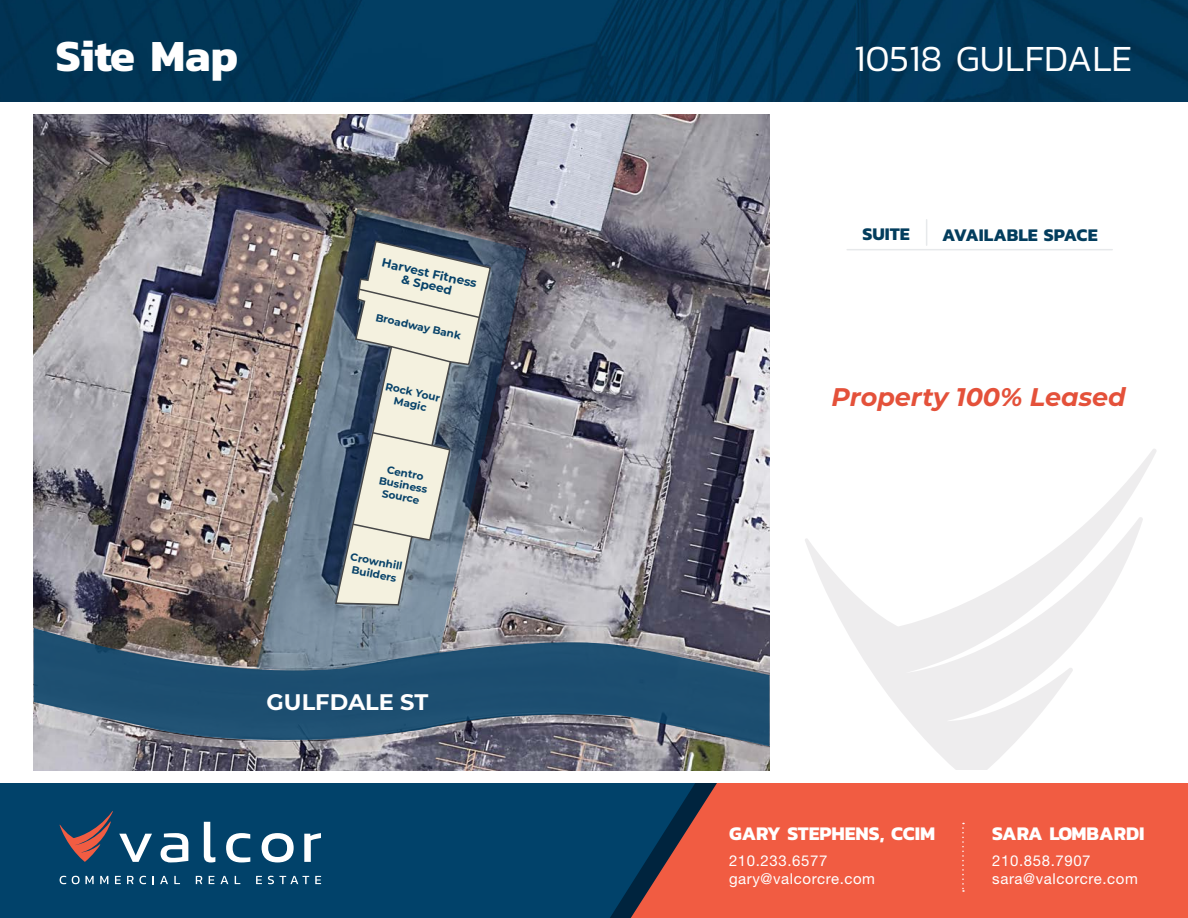
<style>
.page{position:relative;width:1188px;height:918px;background:#fff}
.page>*{position:absolute;margin:0;border:0;box-sizing:border-box;transform-origin:0 0}
.t1{font:700 45px "Kanit";color:#fff}
.big_title{font:300 37.5px "Kanit";color:#fff}
.t2{font:italic 700 25.5px "Montserrat";color:#e4513a}
.t3{font:700 22.5px "Montserrat";color:#fff}
.t4{font:700 19.5px "Kanit";color:#fff}
.t5{font:700 18px "Kanit";color:#033d5d}
.t6{font:15px/18px "Helvetica Neue LT Std";letter-spacing:.04em;color:#fff}
.t7{font:700 12px "Montserrat";color:#074269}
.t8{font:700 10.5px/12px "Montserrat";color:#074269;text-align:center}
</style>
<div class="page">
<div style="left:717px;top:783px;width:471px;height:135px;background:#f15c42"></div>
<svg style="left:695px;top:783px;width:22px;height:135px;fill:#f15c42"></svg>
<svg style="left:0;top:783px;width:695px;height:135px;fill:#01426a"></svg>
<svg style="left:119px;top:834px;width:33px;height:28px"></svg>
<svg style="left:161px;top:833px;width:27px;height:29px"></svg>
<svg style="left:204px;top:822px;width:11px;height:40px"></svg>
<svg style="left:226px;top:833px;width:24px;height:29px"></svg>
<svg style="left:262px;top:833px;width:32px;height:29px"></svg>
<svg style="left:304px;top:833px;width:17px;height:29px"></svg>
<svg style="left:60px;top:876px;width:6px;height:8px"></svg>
<svg style="left:72px;top:876px;width:22px;height:8px"></svg>
<svg style="left:100px;top:876px;width:8px;height:8px"></svg>
<svg style="left:115px;top:876px;width:6px;height:8px"></svg>
<svg style="left:127px;top:876px;width:19px;height:8px"></svg>
<svg style="left:152px;top:876px;width:2px;height:8px"></svg>
<svg style="left:160px;top:876px;width:8px;height:8px"></svg>
<svg style="left:174px;top:876px;width:6px;height:8px"></svg>
<svg style="left:196px;top:876px;width:6px;height:8px"></svg>
<svg style="left:209px;top:876px;width:5px;height:8px"></svg>
<svg style="left:220px;top:876px;width:8px;height:8px"></svg>
<svg style="left:235px;top:876px;width:5px;height:8px"></svg>
<svg style="left:256px;top:876px;width:6px;height:8px"></svg>
<svg style="left:268px;top:876px;width:41px;height:8px"></svg>
<svg style="left:315px;top:876px;width:6px;height:8px"></svg>
<svg style="left:60px;top:811px;width:53px;height:51px"></svg>
<svg style="left:962px;top:823px;width:2px;height:69px"></svg>
<img style="left:0;top:0;width:1188px;height:102px">
<svg style="left:805px;top:449px;width:351px;height:321px"></svg>
<hr style="left:847px;top:249px;width:265px;height:1px;background:#e7e9eb">
<svg style="left:926px;top:220px;width:1px;height:25px"></svg>
<img style="left:34px;top:115px;width:736px;height:655px">
<svg style="left:34px;top:628px;width:736px;height:118px;fill:#1e4f71"></svg>
<img style="left:256px;top:209px;width:270px;height:463px">
<svg style="left:334px;top:240px;width:158px;height:366px"></svg>
<svg style="left:351px;top:522px;width:63px;height:16px"></svg>
<svg style="left:371px;top:431px;width:63px;height:16px"></svg>
<svg style="left:390px;top:345px;width:63px;height:19px"></svg>
<svg style="left:358px;top:287px;width:123px;height:32px"></svg>
<p class="t1" style="left:56px;top:21px;width:184px">Site Map</p>
<p class="big_title" style="left:854px;top:33px;width:280px">10518 GULFDALE</p>
<p class="t7" style="left:384px;top:254px;width:99px;rotate:13deg">Harvest Fitness</p>
<p class="t7" style="left:404px;top:271px;width:53px;rotate:13deg">&amp; Speed</p>
<p class="t8" style="left:377px;top:311px;width:89px;rotate:12deg">Broadway Bank</p>
<p class="t8" style="left:387px;top:380px;width:57px;rotate:12deg">Rock Your<br>Magic</p>
<p class="t8" style="left:383px;top:462px;width:51px;rotate:11deg">Centro<br>Business<br>Source</p>
<p class="t8" style="left:352px;top:550px;width:54px;line-height:12.6px;rotate:11deg">Crownhill<br>Builders</p>
<p class="t3" style="left:267px;top:686px;width:163px">GULFDALE ST</p>
<p class="t5" style="left:862px;top:220px;width:49px">SUITE</p>
<p class="t5" style="left:942px;top:221px;width:157px">AVAILABLE SPACE</p>
<p class="t2" style="left:832px;top:378px;width:296px">Property 100% Leased</p>
<h3 class="t4" style="left:729px;top:819px;width:208px">GARY STEPHENS, CCIM</h3>
<h3 class="t6" style="left:729px;top:852px;width:148px">210.233.6577 gary@valcorcre.com</h3>
<h3 class="t4" style="left:992px;top:818px;width:154px">SARA LOMBARDI</h3>
<h3 class="t6" style="left:992px;top:852px;width:147px">210.858.7907 sara@valcorcre.com</h3>
</div>
